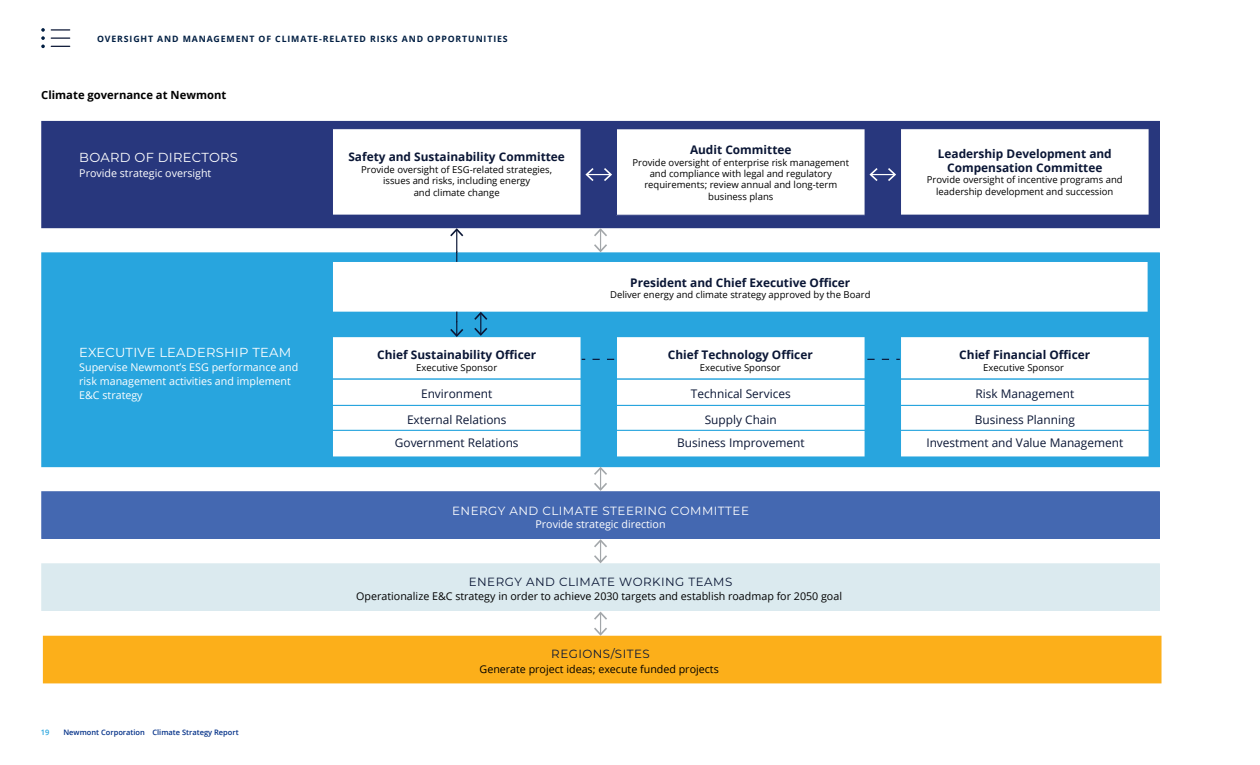
<style>
.page{position:relative;width:1260px;height:765px;background:#fff}
.page>*{position:absolute;margin:0;border:0;box-sizing:border-box;transform-origin:0 0}
.t1{font:13px "Montserrat";letter-spacing:.02em;color:#fff}
.t2{font:700 11.88px/14.2px "Open Sans";color:#0a1635;text-align:center}
.t3{font:11.88px/26px "Open Sans";color:#0a1635;text-align:center}
.t4{font:11.88px "Montserrat";letter-spacing:.04em;color:#0a1635}
.t5{font:11.88px "Montserrat";letter-spacing:.04em;color:#fff}
.Table_head{font:700 11.25px "Open Sans";color:#000}
.t6{font:10.75px/14.2px "Open Sans";color:#fff}
.t7{font:10.75px "Open Sans";color:#000}
.t8{font:9.5px/11.4px "Open Sans";color:#000;text-align:center}
.t9{font:700 8.75px "Open Sans";letter-spacing:.1em;color:#001e42}
.t10{font:600 7.5px "Open Sans";color:#002f87}
.t11{font:600 7.5px "Open Sans";color:#28a5de}
</style>
<div class="page">
<svg style="left:41px;top:28px;width:29px;height:20px"></svg>
<div style="left:41px;top:121px;width:1119px;height:107px;background:#28377d"></div>
<div style="left:41px;top:252px;width:1119px;height:215px;background:#28a5de"></div>
<div style="left:41px;top:491px;width:1119px;height:48px;background:#4468b1"></div>
<div style="left:41px;top:563px;width:1119px;height:48px;background:#dbeaef"></div>
<div style="left:43px;top:636px;width:1119px;height:47px;background:#fcaf1a"></div>
<svg style="left:332px;top:261px;width:817px;height:52px"></svg>
<hr style="left:456px;top:230px;width:1px;height:32px;background:#0a1635">
<svg style="left:450px;top:228px;width:13px;height:8px"></svg>
<svg style="left:332px;top:128px;width:818px;height:88px"></svg>
<svg style="left:594px;top:467px;width:13px;height:24px"></svg>
<svg style="left:594px;top:228px;width:13px;height:24px"></svg>
<svg style="left:594px;top:612px;width:13px;height:24px"></svg>
<svg style="left:594px;top:539px;width:13px;height:24px"></svg>
<svg style="left:332px;top:312px;width:253px;height:146px"></svg>
<svg style="left:593px;top:336px;width:557px;height:122px"></svg>
<p class="t9" style="left:97px;top:32px;width:411px">Oversight and Management o f Climate-related Risks and Oppo rtunities</p>
<p class="Table_head" style="left:41px;top:87px;width:187px">Climate governance at Newmont</p>
<p class="t1" style="left:79px;top:149px;width:160px">BOARD OF DIRECTORS</p>
<p class="t6" style="left:79px;top:165px;width:134px">Provide strategic oversight</p>
<p class="t1" style="left:79px;top:343px;width:214px">EXECUTIVE LEADERSHIP TEAM</p>
<p class="t6" style="left:79px;top:360px;width:221px">Supervise Newmont’s ESG performance and risk management activities and implement<br>E&amp;C strategy</p>
<p class="t11" style="left:41px;top:727px;width:10px">19</p>
<p class="t10" style="left:63px;top:727px;width:177px">Newmont Corporation Climate Strategy Report</p>
<p class="t2" style="left:348px;top:150px;width:218px">Safety and Sustainability Committee</p>
<p class="t8" style="left:361px;top:163px;width:192px">Provide oversight of ESG-related strategies, issues and risks, including energy<br>and climate change</p>
<p class="t2" style="left:377px;top:348px;width:161px">Chief Sustainability Officer</p>
<p class="t8" style="left:416px;top:361px;width:83px">Executive Sponsor</p>
<p class="t3" style="left:407px;top:381px;width:101px">Environment<br>External Relations</p>
<p class="t3" style="left:395px;top:429px;width:125px">Government Relations</p>
<p class="t2" style="left:690px;top:142px;width:103px">Audit Committee</p>
<p class="t8" style="left:633px;top:156px;width:218px">Provide oversight of enterprise risk management and compliance with legal and regulatory requirements; review annual and long-term business plans</p>
<p class="t2" style="left:938px;top:146px;width:176px">Leadership Development and<br>Compensation Committee</p>
<p class="t8" style="left:927px;top:174px;width:197px">Provide oversight of incentive programs and leadership development and succession</p>
<p class="t2" style="left:630px;top:275px;width:222px">President and Chief Executive Officer</p>
<p class="t8" style="left:610px;top:289px;width:262px">Deliver energy and climate strategy approved by the Board</p>
<p class="t2" style="left:668px;top:348px;width:146px">Chief Technology Officer</p>
<p class="t8" style="left:700px;top:361px;width:83px">Executive Sponsor</p>
<p class="t3" style="left:691px;top:381px;width:101px">Technical Services<br>Supply Chain</p>
<p class="t3" style="left:677px;top:429px;width:129px">Business Improvement</p>
<p class="t2" style="left:959px;top:348px;width:132px">Chief Financial Officer</p>
<p class="t8" style="left:983px;top:361px;width:83px">Executive Sponsor</p>
<p class="t3" style="left:975px;top:381px;width:102px;text-align:left">Risk Management<br>Business Planning</p>
<p class="t3" style="left:926px;top:429px;width:198px">Investment and Value Management</p>
<p class="t5" style="left:452px;top:503px;width:298px">ENERGY AND CLIMATE STEERING COMMITTEE</p>
<p class="t6" style="left:535px;top:517px;width:132px">Provide strategic direction</p>
<p class="t4" style="left:469px;top:574px;width:265px">ENERGY AND CLIMATE WORKING TEAMS</p>
<p class="t7" style="left:356px;top:589px;width:487px">Operationalize E&amp;C strategy in order to achieve 2030 targets and establish roadmap for 2050 goal</p>
<p class="t4" style="left:551px;top:646px;width:100px">REGIONS/SITES</p>
<p class="t7" style="left:480px;top:661px;width:241px">Generate project ideas; execute funded projects</p>
</div>
